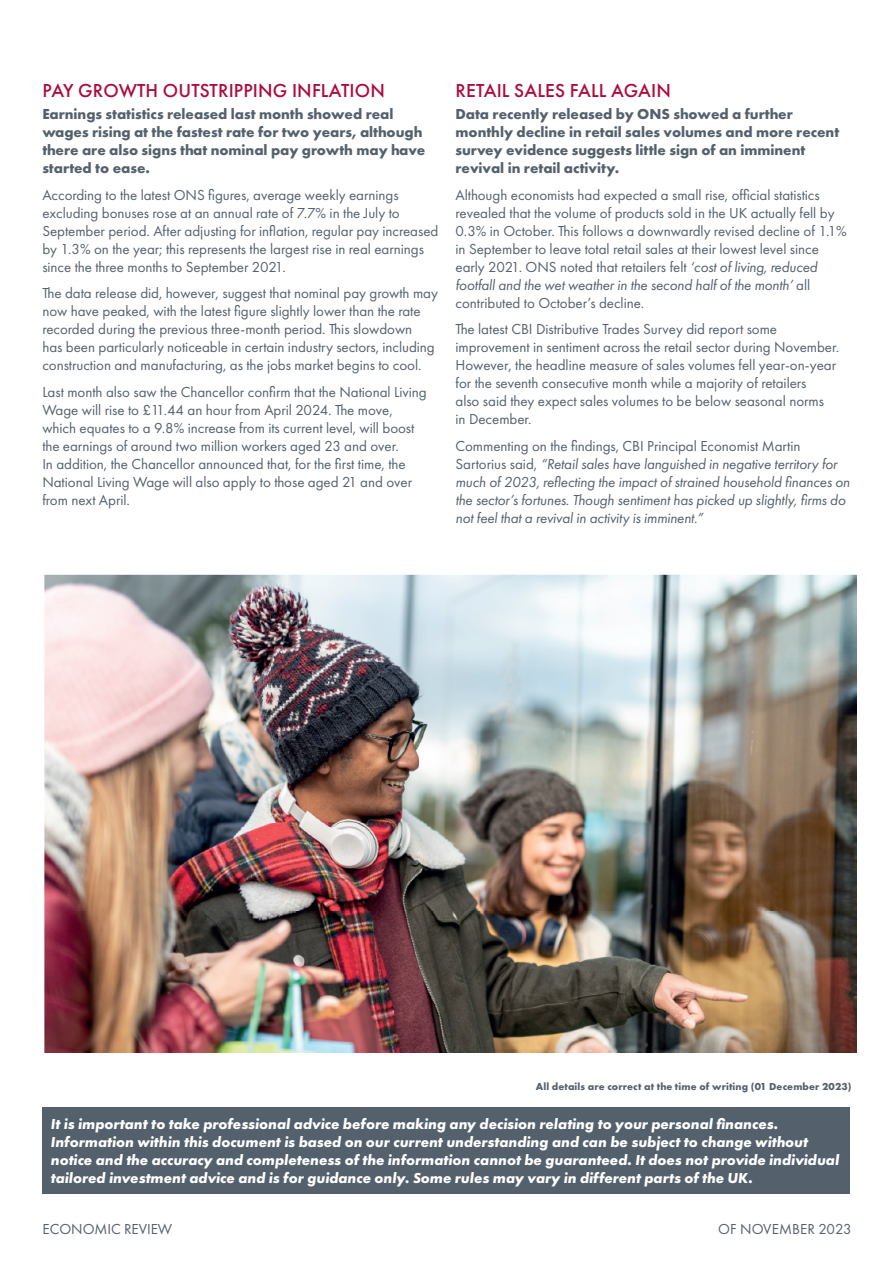
<style>
.page{position:relative;width:893px;height:1263px;background:#fff}
.page>*{position:absolute;margin:0;border:0;box-sizing:border-box;transform-origin:0 0}
.t1{font:500 19.5px "Futura PT";letter-spacing:.005em;color:#ae0a3b}
.t2{font:15px/18px "Futura PT";letter-spacing:-.005em;color:#54616c}
.t3{font:italic 700 15px/18px "Futura PT";letter-spacing:-.005em;color:#fff}
.t4{font:700 15px/18px "Futura PT";letter-spacing:-.005em;color:#54616c}
.t5{font:italic 15px/18px "Futura PT";letter-spacing:-.01em;color:#54616c}
.t6{font:700 10.5px "Futura PT";letter-spacing:.01em;color:#54616c}
.s1{font-style:italic}
.s2{font-style:normal}
</style>
<div class="page">
<div style="left:42px;top:1107px;width:808px;height:87px;background:#54616c"></div>
<img style="left:44px;top:575px;width:812px;height:477px">
<h1 class="t1" style="left:42px;top:79px;width:344px">PAY GROWTH OUTSTRIPPING INFLATION</h1>
<p class="t4" style="left:42px;top:105px;width:384px">Earnings statistics released last month showed real wages rising at the fastest rate for two years, although there are also signs that nominal pay growth may have started to ease.</p>
<p class="t2" style="left:42px;top:186px;width:398px">According to the latest ONS figures, average weekly earnings excluding bonuses rose at an annual rate of 7.7% in the July to September period. After adjusting for inflation, regular pay increased by 1.3% on the year; this represents the largest rise in real earnings since the three months to September 2021.</p>
<p class="t2" style="left:42px;top:284px;width:397px">The data release did, however, suggest that nominal pay growth may now have peaked, with the latest figure slightly lower than the rate recorded during the previous three-month period. This slowdown<br>has been particularly noticeable in certain industry sectors, including construction and manufacturing, as the jobs market begins to cool.</p>
<p class="t2" style="left:42px;top:383px;width:386px">Last month also saw the Chancellor confirm that the National Living Wage will rise to £11.44 an hour from April 2024. The move, which equates to a 9.8% increase from its current level, will boost the earnings of around two million workers aged 23 and over.<br>In addition, the Chancellor announced that, for the first time, the National Living Wage will also apply to those aged 21 and over from next April.</p>
<h1 class="t1" style="left:456px;top:79px;width:217px">RETAIL SALES FALL AGAIN</h1>
<p class="t4" style="left:455px;top:105px;width:385px">Data recently released by ONS showed a further monthly decline in retail sales volumes and more recent survey evidence suggests little sign of an imminent revival in retail activity.</p>
<p class="t2" style="left:455px;top:186px;width:393px">Although economists had expected a small rise, official statistics revealed that the volume of products sold in the UK actually fell by 0.3% in October. This follows a downwardly revised decline of 1.1% in September to leave total retail sales at their lowest level since early 2021. ONS noted that retailers felt <span class="s1">‘cost of living, reduced footfall and the wet weather in the second half of the month’</span> all contributed to October’s decline.</p>
<p class="t2" style="left:455px;top:320px;width:385px">The latest CBI Distributive Trades Survey did report some improvement in sentiment across the retail sector during November.<br>However, the headline measure of sales volumes fell year-on-year for the seventh consecutive month while a majority of retailers<br>also said they expect sales volumes to be below seasonal norms<br>in December.</p>
<p class="t5" style="left:455px;top:437px;width:396px"><span class="s2">Commenting on the findings, CBI Principal Economist Martin Sartorius said,</span> “Retail sales have languished in negative territory for much of 2023, reflecting the impact of strained household finances on the sector’s fortunes. Though sentiment has picked up slightly, firms do not feel that a revival in activity is imminent.”</p>
<p class="t6" style="left:536px;top:1080px;width:317px">All details are correct at the time of writing (01 December 2023)</p>
<p class="t3" style="left:51px;top:1115px;width:790px">It is important to take professional advice before making any decision relating to your personal finances.<br>Information within this document is based on our current understanding and can be subject to change without notice and the accuracy and completeness of the information cannot be guaranteed. It does not provide individual tailored investment advice and is for guidance only. Some rules may vary in different parts of the UK.</p>
<p class="t2" style="left:43px;top:1220px;width:131px">ECONOMIC REVIEW</p>
<p class="t2" style="left:718px;top:1220px;width:135px">OF NOVEMBER 2023</p>
</div>
